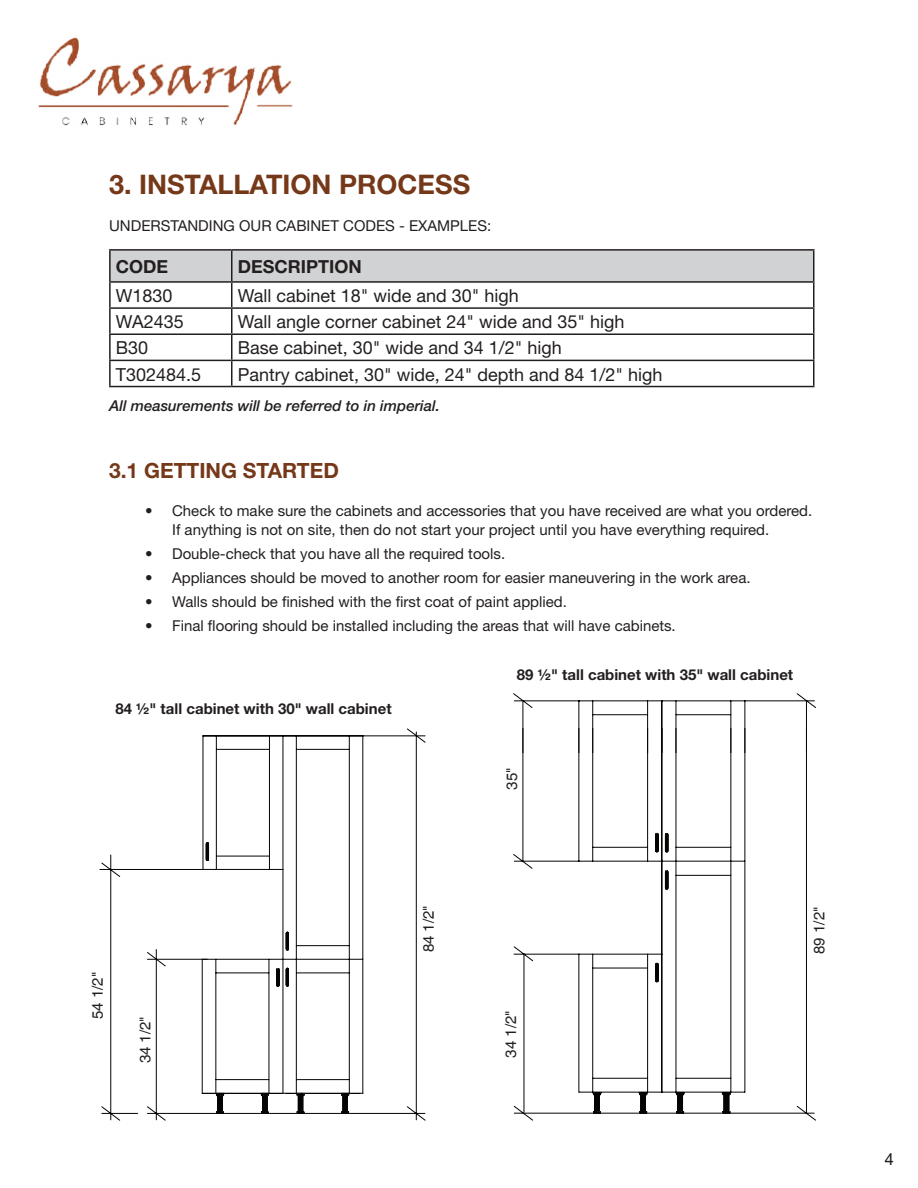
<style>
.page{position:relative;width:918px;height:1188px;background:#fff}
.page>*{position:absolute;margin:0;border:0;box-sizing:border-box;transform-origin:0 0}
.t1{font:700 27px "Helvetica Neue";color:#75391a}
.t2{font:700 21px "Helvetica Neue";color:#75391a}
.t3{font:18px "Helvetica Neue";color:#231f20}
.t4{font:700 18px "Helvetica Neue";color:#231f20}
.t5{font:16.5px "Arial";color:#231f20}
.t6{font:15px/19.5px "Helvetica Neue";color:#231f20}
.t7{font:700 15px "Helvetica Neue";color:#231f20}
.t8{font:italic 500 15px "Helvetica Neue";color:#231f20}
.t9{font:15px "Helvetica";color:#231f20}
</style>
<div class="page">
<hr style="left:109px;top:249px;width:123px;height:2px;background:#231f20">
<hr style="left:109px;top:251px;width:2px;height:30px;background:#231f20">
<hr style="left:232px;top:249px;width:582px;height:2px;background:#231f20">
<hr style="left:109px;top:281px;width:123px;height:2px;background:#231f20">
<hr style="left:109px;top:283px;width:2px;height:24px;background:#231f20">
<hr style="left:109px;top:307px;width:123px;height:2px;background:#231f20">
<hr style="left:109px;top:309px;width:2px;height:24px;background:#231f20">
<hr style="left:109px;top:333px;width:123px;height:2px;background:#231f20">
<hr style="left:109px;top:335px;width:2px;height:25px;background:#231f20">
<hr style="left:109px;top:360px;width:123px;height:1px;background:#231f20">
<hr style="left:109px;top:361px;width:2px;height:25px;background:#231f20">
<svg style="left:110px;top:250px;width:704px;height:136px"></svg>
<hr style="left:109px;top:386px;width:123px;height:1px;background:#231f20">
<hr style="left:232px;top:386px;width:582px;height:1px;background:#231f20">
<img style="left:38px;top:37px;width:255px;height:89px">
<svg style="left:100px;top:729px;width:325px;height:391px"></svg>
<div style="left:87px;top:963px;width:21px;height:64px;background:#fff"></div>
<div style="left:420px;top:897px;width:20px;height:63px;background:#fff"></div>
<div style="left:132px;top:1010px;width:20px;height:63px;background:#fff"></div>
<svg style="left:513px;top:753px;width:303px;height:367px"></svg>
<svg style="left:513px;top:693px;width:303px;height:60px"></svg>
<h1 class="t1" style="left:109px;top:167px;width:363px">3. INSTALLATION PROCESS</h1>
<p class="t6" style="left:109px;top:216px;width:384px">UNDERSTANDING OUR CABINET CODES - EXAMPLES:</p>
<p class="t4" style="left:116px;top:255px;width:54px">CODE</p>
<p class="t4" style="left:238px;top:255px;width:125px">DESCRIPTION</p>
<p class="t3" style="left:116px;top:285px;width:58px">W1830</p>
<p class="t3" style="left:238px;top:285px;width:283px">Wall cabinet 18" wide and 30" high</p>
<p class="t3" style="left:116px;top:311px;width:69px">WA2435</p>
<p class="t3" style="left:238px;top:311px;width:388px">Wall angle corner cabinet 24" wide and 35" high</p>
<p class="t3" style="left:116px;top:337px;width:34px">B30</p>
<p class="t3" style="left:238px;top:337px;width:326px">Base cabinet, 30" wide and 34 1/2" high</p>
<p class="t3" style="left:116px;top:363px;width:87px">T302484.5</p>
<p class="t3" style="left:238px;top:363px;width:426px">Pantry cabinet, 30" wide, 24" depth and 84 1/2" high</p>
<p class="t8" style="left:109px;top:397px;width:332px">All measurements will be referred to in imperial.</p>
<h2 class="t2" style="left:109px;top:458px;width:231px">3.1 GETTING STARTED</h2>
<p class="t6" style="left:172px;top:501px;width:642px;text-indent:-27px">• Check to make sure the cabinets and accessories that you have received are what you ordered.<br>If anything is not on site, then do not start your project until you have everything required.</p>
<p class="t6" style="left:145px;top:544px;width:362px">• Double-check that you have all the required tools.</p>
<p class="t6" style="left:145px;top:568px;width:607px">• Appliances should be moved to another room for easier maneuvering in the work area.</p>
<p class="t6" style="left:145px;top:592px;width:423px">• Walls should be finished with the first coat of paint applied.</p>
<p class="t6" style="left:145px;top:616px;width:532px">• Final flooring should be installed including the areas that will have cabinets.</p>
<p class="t7" style="left:115px;top:700px;width:278px">84 ½" tall cabinet with 30" wall cabinet</p>
<p class="t9" style="left:89px;top:1019px;width:49px;rotate:-90deg">54 1/2"</p>
<p class="t9" style="left:137px;top:1063px;width:49px;rotate:-90deg">34 1/2"</p>
<p class="t9" style="left:420px;top:952px;width:49px;rotate:-90deg">84 1/2"</p>
<p class="t7" style="left:517px;top:665px;width:278px">89 ½" tall cabinet with 35" wall cabinet</p>
<p class="t9" style="left:503px;top:790px;width:24px;rotate:-90deg">35"</p>
<p class="t9" style="left:502px;top:1058px;width:49px;rotate:-90deg">34 1/2"</p>
<p class="t9" style="left:811px;top:954px;width:49px;rotate:-90deg">89 1/2"</p>
<p class="t5" style="left:885px;top:1148px;width:11px">4</p>
</div>
